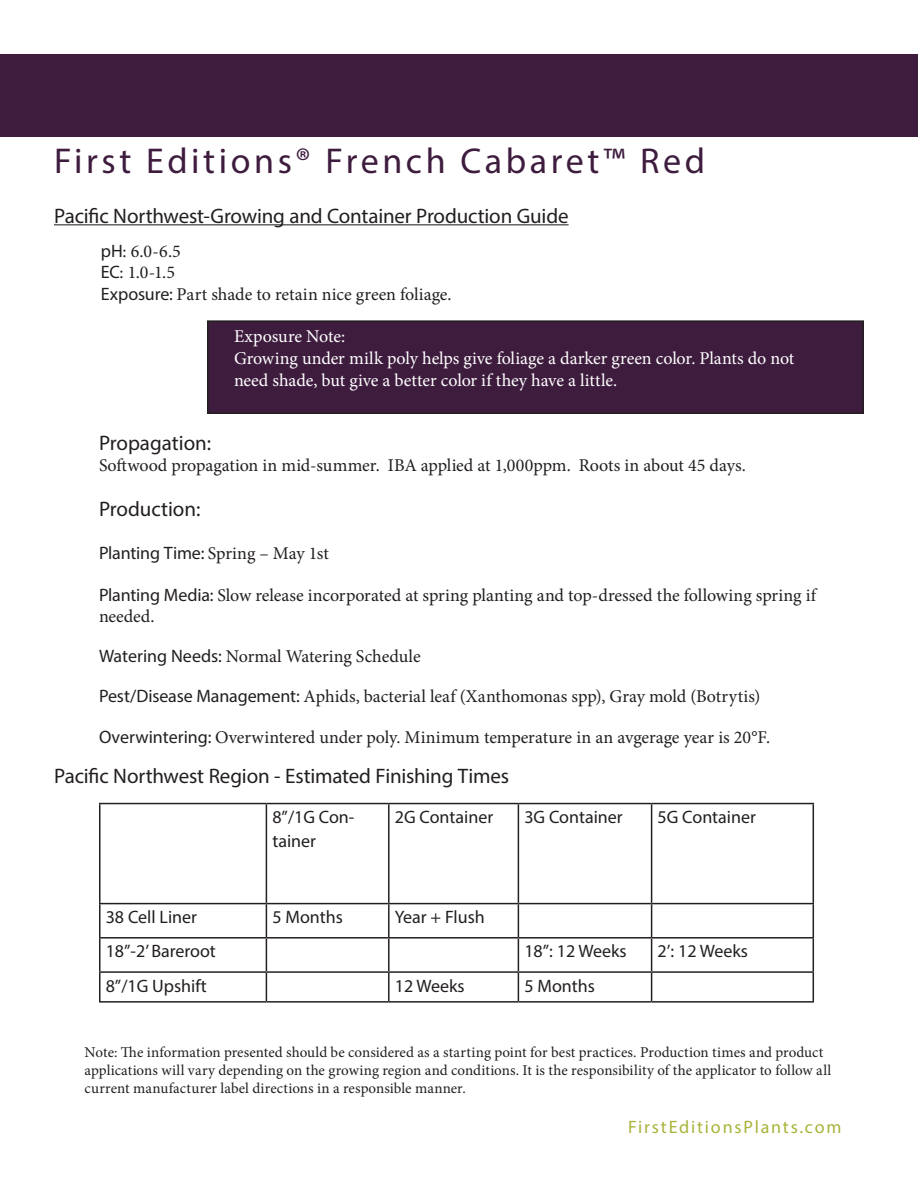
<style>
.page{position:relative;width:918px;height:1188px;background:#fff}
.page>*{position:absolute;margin:0;border:0;box-sizing:border-box;transform-origin:0 0}
.t1{font:36px "Myriad Pro";letter-spacing:.1em;color:#3e1c3e}
.t2{font:21px "Myriad Pro";letter-spacing:-.005em;color:#231f20}
.t3{font:18px/21.6px "Minion Pro";letter-spacing:-.005em;color:#231f20}
.t4{font:18px/24px "Myriad Pro";color:#231f20}
.t5{font:18px/21.6px "Minion Pro";letter-spacing:-.005em;color:#fff}
.t6{font:18px "Myriad Pro";letter-spacing:.1em;color:#a9b43a}
.t7{font:15px/18px "Minion Pro";letter-spacing:.005em;color:#231f20}
.s1{font-family:"Myriad Pro"}
.s2{font-family:"Minion Pro"}
</style>
<div class="page">
<div style="left:208px;top:321px;width:655px;height:92px;background:#3e1c3e"></div>
<div style="left:207px;top:320px;width:657px;height:94px;border:2px solid #231f20"></div>
<div style="left:0;top:54px;width:918px;height:83px;background:#3e1c3e"></div>
<hr style="left:54px;top:224px;width:515px;height:1px;background:#231f20">
<hr style="left:99px;top:803px;width:167px;height:1px;background:#231f20">
<hr style="left:99px;top:804px;width:1px;height:99px;background:#231f20">
<hr style="left:266px;top:803px;width:123px;height:1px;background:#231f20">
<hr style="left:266px;top:804px;width:1px;height:99px;background:#231f20">
<hr style="left:389px;top:803px;width:129px;height:1px;background:#231f20">
<hr style="left:388px;top:804px;width:2px;height:99px;background:#231f20">
<hr style="left:518px;top:803px;width:134px;height:1px;background:#231f20">
<hr style="left:518px;top:804px;width:1px;height:99px;background:#231f20">
<hr style="left:652px;top:803px;width:162px;height:1px;background:#231f20">
<hr style="left:651px;top:804px;width:1px;height:99px;background:#231f20">
<hr style="left:813px;top:804px;width:1px;height:99px;background:#231f20">
<hr style="left:99px;top:903px;width:167px;height:1px;background:#231f20">
<hr style="left:99px;top:904px;width:1px;height:33px;background:#231f20">
<hr style="left:266px;top:903px;width:123px;height:1px;background:#231f20">
<hr style="left:266px;top:904px;width:1px;height:33px;background:#231f20">
<hr style="left:389px;top:903px;width:129px;height:1px;background:#231f20">
<hr style="left:388px;top:904px;width:2px;height:33px;background:#231f20">
<hr style="left:518px;top:903px;width:134px;height:1px;background:#231f20">
<hr style="left:518px;top:904px;width:1px;height:33px;background:#231f20">
<hr style="left:652px;top:903px;width:162px;height:1px;background:#231f20">
<hr style="left:651px;top:904px;width:1px;height:33px;background:#231f20">
<hr style="left:813px;top:904px;width:1px;height:33px;background:#231f20">
<hr style="left:99px;top:937px;width:167px;height:2px;background:#231f20">
<hr style="left:99px;top:939px;width:1px;height:32px;background:#231f20">
<hr style="left:266px;top:937px;width:123px;height:2px;background:#231f20">
<hr style="left:266px;top:939px;width:1px;height:32px;background:#231f20">
<hr style="left:389px;top:937px;width:129px;height:2px;background:#231f20">
<hr style="left:388px;top:939px;width:2px;height:32px;background:#231f20">
<hr style="left:518px;top:937px;width:134px;height:2px;background:#231f20">
<hr style="left:518px;top:939px;width:1px;height:32px;background:#231f20">
<hr style="left:652px;top:937px;width:162px;height:2px;background:#231f20">
<hr style="left:651px;top:939px;width:1px;height:32px;background:#231f20">
<hr style="left:813px;top:939px;width:1px;height:32px;background:#231f20">
<hr style="left:99px;top:971px;width:167px;height:2px;background:#231f20">
<svg style="left:99px;top:973px;width:1px;height:28px"></svg>
<hr style="left:266px;top:971px;width:123px;height:2px;background:#231f20">
<svg style="left:266px;top:973px;width:1px;height:28px"></svg>
<hr style="left:389px;top:971px;width:129px;height:2px;background:#231f20">
<hr style="left:388px;top:973px;width:2px;height:28px;background:#231f20">
<hr style="left:518px;top:971px;width:134px;height:2px;background:#231f20">
<svg style="left:518px;top:973px;width:1px;height:28px"></svg>
<hr style="left:652px;top:971px;width:162px;height:2px;background:#231f20">
<svg style="left:651px;top:973px;width:1px;height:28px"></svg>
<svg style="left:813px;top:973px;width:1px;height:28px"></svg>
<hr style="left:99px;top:1001px;width:167px;height:2px;background:#231f20">
<hr style="left:266px;top:1001px;width:123px;height:2px;background:#231f20">
<hr style="left:389px;top:1001px;width:129px;height:2px;background:#231f20">
<hr style="left:518px;top:1001px;width:134px;height:2px;background:#231f20">
<hr style="left:652px;top:1001px;width:162px;height:2px;background:#231f20">
<p class="t1" style="left:54px;top:139px;width:653px">First Editions® French Cabaret™ Red</p>
<p class="t2" style="left:54px;top:203px;width:516px">Pacific Northwest-Growing and Container Production Guide</p>
<p class="t3" style="left:101px;top:240px;width:82px"><span class="s1">pH</span>: 6.0-6.5</p>
<p class="t3" style="left:101px;top:262px;width:76px"><span class="s1">EC</span>: 1.0-1.5</p>
<p class="t3" style="left:101px;top:283px;width:352px"><span class="s1">Exposure:</span> Part shade to retain nice green foliage.</p>
<p class="t5" style="left:234px;top:326px;width:113px">Exposure Note:</p>
<p class="t5" style="left:234px;top:348px;width:562px">Growing under milk poly helps give foliage a darker green color. Plants do not need shade, but give a better color if they have a little.</p>
<p class="t2" style="left:99px;top:430px;width:114px">Propagation:</p>
<p class="t3" style="left:99px;top:455px;width:648px">Softwood propagation in mid-summer. IBA applied at 1,000ppm. Roots in about 45 days.</p>
<p class="t2" style="left:99px;top:496px;width:103px">Production:</p>
<p class="t4" style="left:99px;top:541px;width:231px">Planting Time: <span class="s2">Spring – May 1st</span></p>
<p class="t3" style="left:99px;top:584px;width:719px"><span class="s1">Planting Media:</span> Slow release incorporated at spring planting and top-dressed the following spring if needed.</p>
<p class="t3" style="left:99px;top:645px;width:323px"><span class="s1">Watering Needs:</span> Normal Watering Schedule</p>
<p class="t3" style="left:99px;top:685px;width:663px"><span class="s1">Pest/Disease Management:</span> Aphids, bacterial leaf (Xanthomonas spp), Gray mold (Botrytis)</p>
<p class="t3" style="left:99px;top:726px;width:673px"><span class="s1">Overwintering:</span> Overwintered under poly. Minimum temperature in an avgerage year is 20°F.</p>
<p class="t2" style="left:54px;top:763px;width:457px">Pacific Northwest Region - Estimated Finishing Times</p>
<p class="t4" style="left:272px;top:805px;width:84px">8”/1G Con&shy;tainer</p>
<p class="t4" style="left:395px;top:805px;width:100px">2G Container</p>
<p class="t4" style="left:524px;top:805px;width:100px">3G Container</p>
<p class="t4" style="left:658px;top:805px;width:100px">5G Container</p>
<p class="t4" style="left:106px;top:905px;width:93px">38 Cell Liner</p>
<p class="t4" style="left:272px;top:905px;width:72px">5 Months</p>
<p class="t4" style="left:395px;top:905px;width:92px">Year + Flush</p>
<p class="t4" style="left:106px;top:939px;width:112px">18”-2’ Bareroot</p>
<p class="t4" style="left:524px;top:939px;width:104px">18”: 12 Weeks</p>
<p class="t4" style="left:658px;top:939px;width:92px">2’: 12 Weeks</p>
<p class="t4" style="left:106px;top:973px;width:103px">8”/1G Upshift</p>
<p class="t4" style="left:395px;top:973px;width:71px">12 Weeks</p>
<p class="t4" style="left:524px;top:973px;width:72px">5 Months</p>
<p class="t7" style="left:85px;top:1043px;width:748px">Note: The information presented should be considered as a starting point for best practices. Production times and product applications will vary depending on the growing region and conditions. It is the responsibility of the applicator to follow all current manufacturer label directions in a responsible manner.</p>
<p class="t6" style="left:628px;top:1116px;width:215px">FirstEditionsPlants.com</p>
</div>
